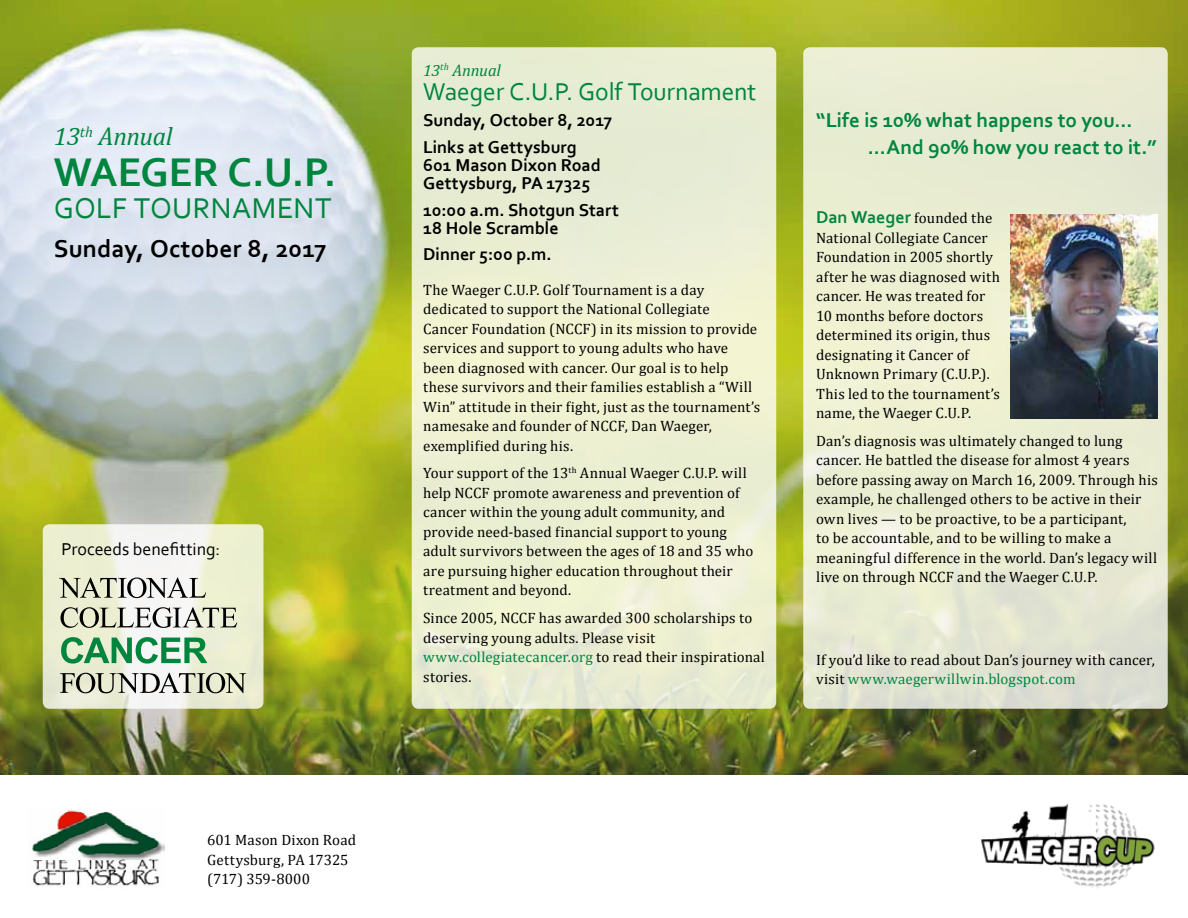
<style>
.page{position:relative;width:1188px;height:918px;background:#fff}
.page>*{position:absolute;margin:0;border:0;box-sizing:border-box;transform-origin:0 0}
.t1{font:700 42px "Corbel";letter-spacing:-.005em;color:#00853f}
.t2{font:30px "Corbel";letter-spacing:.01em;color:#00853f}
.t3{font:25.5px "Corbel";letter-spacing:-.005em;color:#00853f}
.t4{font:700 25.5px "Corbel";letter-spacing:.01em;color:#000}
.t5{font:italic 25.5px "Cambria";letter-spacing:-.015em;color:#00853f}
.t6{font:700 21px/27.5px "Corbel";color:#00853f}
.t7{font:700 18px/18px "Corbel";color:#000}
.t8{font:18px "Corbel";letter-spacing:-.005em;color:#000}
.t9{font:italic 16.5px "Cambria";letter-spacing:-.01em;color:#00853f}
.t10{font:15px/19.5px "Cambria";letter-spacing:.01em;color:#000}
.s1{color:#00853f}
.s2{font-family:"Corbel";font-weight:700;font-size:18px;color:#00853f}
</style>
<div class="page">
<img style="left:0;top:0;width:1188px;height:775px">
<svg style="left:0;top:26px;width:391px;height:446px;background:#c5d0b9"></svg>
<svg style="left:43px;top:524px;width:220px;height:185px;fill:#edefd1"></svg>
<svg style="left:803px;top:47px;width:365px;height:662px;background:#e8ebd1"></svg>
<div style="left:412px;top:47px;width:364px;height:662px;background:#ebefd1;border-radius:7px"></div>
<img style="left:32px;top:810px;width:133px;height:76px">
<img style="left:981px;top:803px;width:174px;height:86px">
<img style="left:1011px;top:214px;width:147px;height:204px">
<svg style="left:59px;top:578px;width:147px;height:20px"></svg>
<svg style="left:60px;top:607px;width:177px;height:21px"></svg>
<svg style="left:61px;top:637px;width:146px;height:27px"></svg>
<svg style="left:60px;top:673px;width:186px;height:20px"></svg>
<h3 class="t5" style="left:54px;top:118px;width:120px">13<sup>th</sup> Annual</h3>
<h1 class="t1" style="left:54px;top:146px;width:284px">Waeger C.U.P.</h1>
<h2 class="t2" style="left:54px;top:190px;width:273px">Golf Tournament</h2>
<h3 class="t4" style="left:54px;top:233px;width:274px">Sunday, October 8, 2017</h3>
<p class="t8" style="left:61px;top:537px;width:160px">Proceeds benefitting:</p>
<p class="t10" style="left:207px;top:830px;width:150px">601 Mason Dixon Road<br>Gettysburg, PA 17325 (717) 359-8000</p>
<p class="t9" style="left:423px;top:59px;width:79px">13<sup>th</sup> Annual</p>
<h3 class="t3" style="left:423px;top:75px;width:335px">Waeger C.U.P. Golf Tournament</h3>
<p class="t7" style="left:423px;top:107px;width:191px;line-height:26.7px">Sunday, October 8, 2017<br>Links at Gettysburg</p>
<p class="t7" style="left:423px;top:156px;width:179px">601 Mason Dixon Road<br>Gettysburg, PA 17325</p>
<p class="t7" style="left:423px;top:200px;width:197px">10:00 a.m. Shotgun Start<br>18 Hole Scramble</p>
<p class="t7" style="left:423px;top:245px;width:130px">Dinner 5:00 p.m.</p>
<p class="t10" style="left:423px;top:280px;width:338px">The Waeger C.U.P. Golf Tournament is a day dedicated to support the National Collegiate<br>Cancer Foundation (NCCF) in its mission to provide services and support to young adults who have been diagnosed with cancer. Our goal is to help these survivors and their families establish a “Will Win” attitude in their fight, just as the tournament’s namesake and founder of NCCF, Dan Waeger, exemplified during his.</p>
<p class="t10" style="left:423px;top:463px;width:332px">Your support of the 13<sup>th</sup> Annual Waeger C.U.P. will help NCCF promote awareness and prevention of cancer within the young adult community, and provide need-based financial support to young adult survivors between the ages of 18 and 35 who are pursuing higher education throughout their treatment and beyond.</p>
<p class="t10" style="left:423px;top:608px;width:343px">Since 2005, NCCF has awarded 300 scholarships to deserving young adults. Please visit <span class="s1">www.collegiatecancer.org</span> to read their inspirational stories.</p>
<h3 class="t6" style="left:868px;top:106px;width:290px;text-indent:-52px">“Life is 10% what happens to you... ...And 90% how you react to it.”</h3>
<p class="t10" style="left:816px;top:208px;width:185px"><span class="s2">Dan Waeger</span> founded the<br>National Collegiate Cancer<br>Foundation in 2005 shortly after he was diagnosed with cancer. He was treated for<br>10 months before doctors determined its origin, thus designating it Cancer of<br>Unknown Primary (C.U.P.).<br>This led to the tournament’s name, the Waeger C.U.P.</p>
<p class="t10" style="left:816px;top:431px;width:343px">Dan’s diagnosis was ultimately changed to lung cancer. He battled the disease for almost 4 years before passing away on March 16, 2009. Through his example, he challenged others to be active in their own lives — to be proactive, to be a participant,<br>to be accountable, and to be willing to make a meaningful difference in the world. Dan’s legacy will live on through NCCF and the Waeger C.U.P.</p>
<p class="t10" style="left:816px;top:650px;width:340px">If you’d like to read about Dan’s journey with cancer, visit <span class="s1">www.waegerwillwin.blogspot.com</span></p>
</div>
